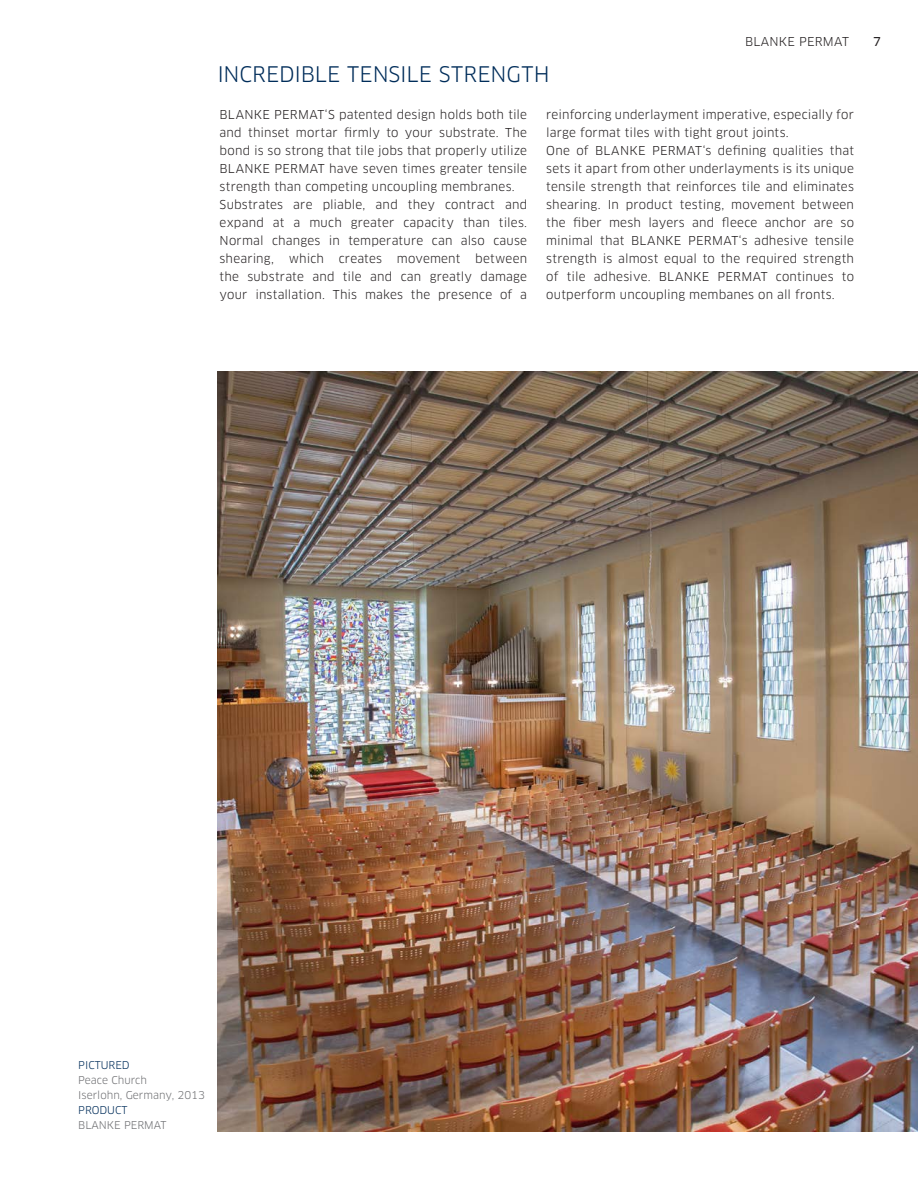
<style>
.page{position:relative;width:918px;height:1188px;background:#fff}
.page>*{position:absolute;margin:0;border:0;box-sizing:border-box;transform-origin:0 0}
.Headline_Unterkapite{font:21px "Clan OT";letter-spacing:-.005em;color:#002d5a}
.Fließtext{font:12px/18px "Clan OT";letter-spacing:.015em;color:#231f20;text-align:justify}
.t1{font:12px "Clan OT News";color:#231f20}
.Seitenzahlen{font:10.5px "Clan OT";color:#6c6d70}
.Seitenzahlen-2{font:10.5px "Clan OT";color:#002d5a}
</style>
<div class="page">
<img style="left:217px;top:372px;width:701px;height:759px">
<p class="Fließtext" style="left:745px;top:32px;width:105px">BLANKE PERMAT</p>
<p class="t1" style="left:873px;top:34px;width:9px">7</p>
<p class="Headline_Unterkapite" style="left:217px;top:61px;width:334px">INCREDIBLE TENSILE STRENGTH</p>
<p class="Fließtext" style="left:220px;top:105px;width:309px">BLANKE PERMAT‘S patented design holds both tile and thinset mortar firmly to your substrate. The bond is so strong that tile jobs that properly utilize BLANKE PERMAT have seven times greater tensile strength than competing uncoupling membranes.</p>
<p class="Fließtext" style="left:220px;top:195px;width:309px">Substrates are pliable, and they contract and expand at a much greater capacity than tiles.<br>Normal changes in temperature can also cause shearing, which creates movement between the substrate and tile and can greatly damage your installation. This makes the presence of a</p>
<p class="Fließtext" style="left:546px;top:105px;width:309px">reinforcing underlayment imperative, especially for large format tiles with tight grout joints.</p>
<p class="Fließtext" style="left:546px;top:141px;width:309px">One of BLANKE PERMAT‘s defining qualities that sets it apart from other underlayments is its unique tensile strength that reinforces tile and eliminates shearing. In product testing, movement between the fiber mesh layers and fleece anchor are so minimal that BLANKE PERMAT‘s adhesive tensile strength is almost equal to the required strength of tile adhesive. BLANKE PERMAT continues to outperform uncoupling membanes on all fronts.</p>
<p class="Seitenzahlen-2" style="left:78px;top:1059px;width:53px">PICTURED</p>
<p class="Seitenzahlen" style="left:78px;top:1074px;width:70px">Peace Church</p>
<p class="Seitenzahlen" style="left:78px;top:1089px;width:128px">Iserlohn, Germany, 2013</p>
<p class="Seitenzahlen-2" style="left:78px;top:1104px;width:51px">PRODUCT</p>
<p class="Seitenzahlen" style="left:78px;top:1119px;width:90px">BLANKE PERMAT</p>
</div>
